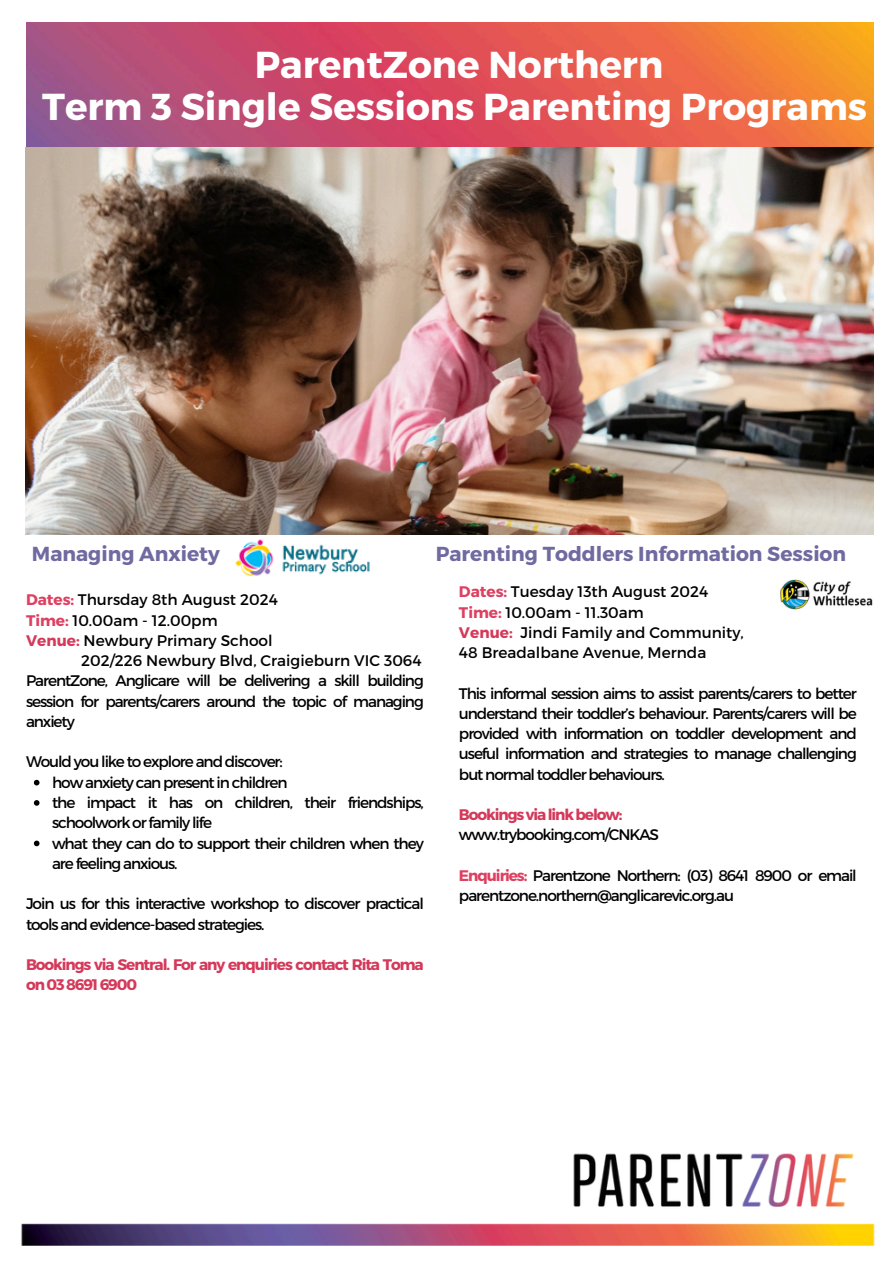
<style>
.page{position:relative;width:894px;height:1264px;background:#fff}
.page>*{position:absolute;margin:0;border:0;box-sizing:border-box;transform-origin:0 0}
.t1{font:700 37.5px/41.7px "Montserrat";color:#fff;text-align:center}
.t2{font:700 20.25px "Montserrat";color:#6f6aa0}
.t3{font:15.3px/20.2px "Montserrat";letter-spacing:-.07em;color:#000}
.t4{font:15.3px "Montserrat";color:#000}
.t5{font:700 15.3px/20.2px "Montserrat";letter-spacing:-.07em;color:#d5395a}
.s1{font-weight:700;color:#dd4061}
.s2{font-weight:700;color:#d5395a}
</style>
<div class="page">
<img style="left:25px;top:22px;width:848px;height:513px">
<img style="left:21px;top:1153px;width:854px;height:93px">
<img style="left:780px;top:579px;width:93px;height:31px">
<svg style="left:34px;top:779px;width:5px;height:6px"></svg>
<svg style="left:34px;top:800px;width:5px;height:5px"></svg>
<svg style="left:34px;top:840px;width:5px;height:6px"></svg>
<img style="left:235px;top:539px;width:135px;height:38px">
<h2 class="t1" style="left:42px;top:42px;width:826px">ParentZone Northern<br>Term 3 Single Sessions Parenting Programs</h2>
<p class="t2" style="left:32px;top:540px;width:189px">Managing Anxiety</p>
<p class="t4" style="left:26px;top:590px;width:253px"><span class="s1">Dates:</span> Thursday 8th August 2024</p>
<p class="t4" style="left:26px;top:610px;width:193px"><span class="s1">Time:</span> 10.00am - 12.00pm</p>
<p class="t4" style="left:26px;top:630px;width:248px"><span class="s2">Venue:</span> Newbury Primary School</p>
<p class="t4" style="left:81px;top:650px;width:341px">202/226 Newbury Blvd, Craigieburn VIC 3064</p>
<p class="t3" style="left:26px;top:670px;width:399px;text-align:justify">ParentZone, Anglicare will be delivering a skill building session for parents/carers around the topic of managing anxiety</p>
<p class="t3" style="left:26px;top:751px;width:258px">Would you like to explore and discover:</p>
<p class="t3" style="left:52px;top:771px;width:237px">how anxiety can present in children</p>
<p class="t3" style="left:52px;top:791px;width:373px">the impact it has on children, their friendships, schoolwork or family life</p>
<p class="t3" style="left:52px;top:832px;width:373px">what they can do to support their children when they are feeling anxious.</p>
<p class="t3" style="left:26px;top:892px;width:399px">Join us for this interactive workshop to discover practical tools and evidence-based strategies.</p>
<p class="t5" style="left:26px;top:953px;width:399px">Bookings via Sentral. For any enquiries contact Rita Toma on 03 8691 6900</p>
<p class="t2" style="left:435px;top:540px;width:412px">Parenting Toddlers Information Session</p>
<p class="t4" style="left:459px;top:582px;width:250px"><span class="s1">Dates:</span> Tuesday 13th August 2024</p>
<p class="t4" style="left:459px;top:602px;width:186px"><span class="s1">Time:</span> 10.00am - 11.30am</p>
<p class="t4" style="left:459px;top:622px;width:286px"><span class="s2">Venue:</span> Jindi Family and Community,</p>
<p class="t4" style="left:459px;top:642px;width:249px">48 Breadalbane Avenue, Mernda</p>
<p class="t3" style="left:459px;top:682px;width:399px;text-align:justify">This informal session aims to assist parents/carers to better understand their toddler’s behaviour. Parents/carers will be provided with information on toddler development and useful information and strategies to manage challenging but normal toddler behaviours.</p>
<h3 class="t5" style="left:459px;top:803px;width:165px">Bookings via link below:</h3>
<p class="t3" style="left:459px;top:824px;width:202px">www.trybooking.com/CNKAS</p>
<p class="t3" style="left:459px;top:864px;width:399px"><span class="s1">Enquiries:</span> Parentzone Northern: (03) 8641 8900 or email parentzone.northern@anglicarevic.org.au</p>
</div>
